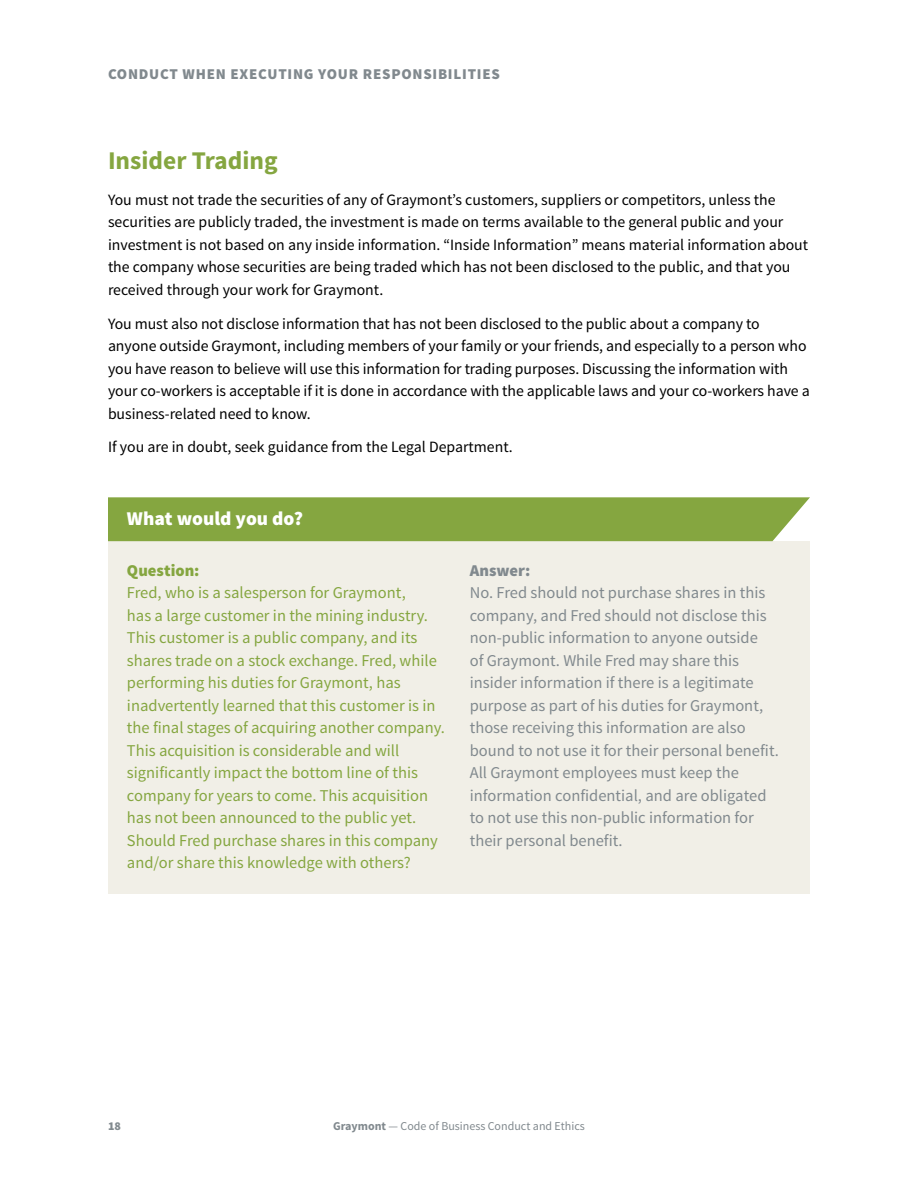
<style>
.page{position:relative;width:918px;height:1188px;background:#fff}
.page>*{position:absolute;margin:0;border:0;box-sizing:border-box;transform-origin:0 0}
.t1{font:700 25.5px "Source Sans Pro";color:#85a640}
.t2{font:900 19.5px "Source Sans Pro";color:#fff}
.t3{font:16.5px/22.5px "Source Sans Pro";color:#85a640}
.t4{font:16.5px/22.5px "Source Sans Pro";color:#81898e}
.t5{font:900 16.5px "Source Sans Pro";color:#85a640}
.t6{font:900 16.5px "Source Sans Pro";color:#81898e}
.t7{font:15.75px/22.5px "Source Sans Pro";letter-spacing:-.005em;color:#000}
.t8{font:900 15px "Source Sans Pro";letter-spacing:.05em;color:#81898e}
.t9{font:12px "Source Sans Pro";color:#81898e}
.t10{font:900 12px "Source Sans Pro";color:#81898e}
.s1{font-weight:700}
</style>
<div class="page">
<div style="left:108px;top:541px;width:702px;height:352px;background:#f1efe7"></div>
<div style="left:108px;top:497px;width:702px;height:44px;background:#85a640"></div>
<p class="t8" style="left:108px;top:64px;width:393px">CONDUCT WHEN EXECUTING YOUR RESPONSIBILITIES</p>
<h1 class="t1" style="left:108px;top:144px;width:171px">Insider Trading</h1>
<p class="t7" style="left:108px;top:189px;width:702px">You must not trade the securities of any of Graymont’s customers, suppliers or competitors, unless the securities are publicly traded, the investment is made on terms available to the general public and your investment is not based on any inside information. “Inside Information” means material information about the company whose securities are being traded which has not been disclosed to the public, and that you received through your work for Graymont.</p>
<p class="t7" style="left:108px;top:312px;width:703px">You must also not disclose information that has not been disclosed to the public about a company to anyone outside Graymont, including members of your family or your friends, and especially to a person who you have reason to believe will use this information for trading purposes. Discussing the information with your co-workers is acceptable if it is done in accordance with the applicable laws and your co-workers have a business-related need to know.</p>
<p class="t7" style="left:108px;top:436px;width:406px">If you are in doubt, seek guidance from the Legal Department.</p>
<p class="t2" style="left:127px;top:506px;width:178px">What would you do?</p>
<p class="t5" style="left:127px;top:559px;width:74px">Question:</p>
<p class="t3" style="left:127px;top:582px;width:320px">Fred, who is a salesperson for Graymont,<br>has a large customer in the mining industry.<br>This customer is a public company, and its shares trade on a stock exchange. Fred, while performing his duties for Graymont, has inadvertently learned that this customer is in the final stages of acquiring another company.<br>This acquisition is considerable and will significantly impact the bottom line of this company for years to come. This acquisition has not been announced to the public yet.<br>Should Fred purchase shares in this company and/or share this knowledge with others?</p>
<p class="t6" style="left:470px;top:559px;width:62px">Answer:</p>
<p class="t4" style="left:470px;top:582px;width:311px">No. Fred should not purchase shares in this company, and Fred should not disclose this non-public information to anyone outside<br>of Graymont. While Fred may share this insider information if there is a legitimate purpose as part of his duties for Graymont, those receiving this information are also bound to not use it for their personal benefit.<br>All Graymont employees must keep the information confidential, and are obligated to not use this non-public information for their personal benefit.</p>
<p class="t10" style="left:108px;top:1118px;width:14px">18</p>
<p class="t9" style="left:333px;top:1118px;width:253px"><span class="s1">Graymont</span> — Code of Business Conduct and Ethics</p>
</div>
